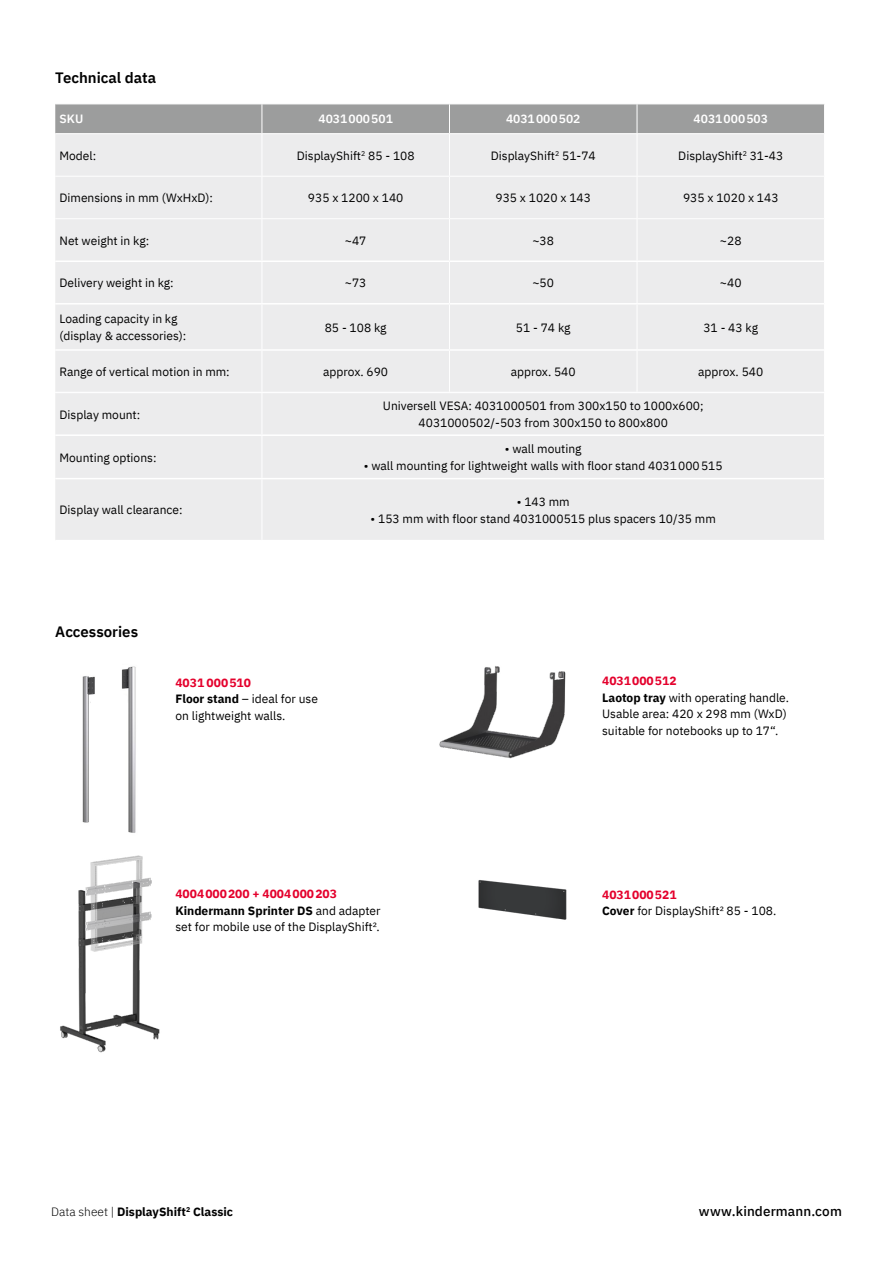
<style>
.page{position:relative;width:893px;height:1263px;background:#fff}
.page>*{position:absolute;margin:0;border:0;box-sizing:border-box;transform-origin:0 0}
.t1{font:600 15px "IBM Plex Sans";color:#000}
.t2{font:500 13.5px "IBM Plex Sans";letter-spacing:.01em;color:#000}
.t3{font:12px/16.5px "IBM Plex Sans";color:#000}
.t4{font:600 12px "IBM Plex Sans";color:#fff}
.t5{font:700 12px "IBM Plex Sans";color:#000}
.s1{font-weight:700;color:#e4002c}
.s2{font-weight:700}
.s3{font-weight:300}
</style>
<div class="page">
<img style="left:60px;top:855px;width:100px;height:198px">
<div style="left:55px;top:134px;width:769px;height:258px;background:#ececed"></div>
<div style="left:55px;top:104px;width:770px;height:29px;background:#9c9d9d"></div>
<hr style="left:262px;top:134px;width:1px;height:42px;background:#fff">
<hr style="left:449px;top:134px;width:1px;height:42px;background:#fff">
<hr style="left:637px;top:134px;width:1px;height:42px;background:#fff">
<hr style="left:55px;top:176px;width:207px;height:1px;background:#fff">
<hr style="left:262px;top:176px;width:187px;height:1px;background:#fff">
<hr style="left:262px;top:177px;width:1px;height:41px;background:#fff">
<hr style="left:449px;top:176px;width:188px;height:1px;background:#fff">
<hr style="left:449px;top:177px;width:1px;height:41px;background:#fff">
<hr style="left:637px;top:176px;width:188px;height:1px;background:#fff">
<hr style="left:637px;top:177px;width:1px;height:41px;background:#fff">
<hr style="left:55px;top:218px;width:207px;height:1px;background:#fff">
<hr style="left:262px;top:218px;width:187px;height:1px;background:#fff">
<hr style="left:262px;top:219px;width:1px;height:41px;background:#fff">
<hr style="left:449px;top:218px;width:188px;height:1px;background:#fff">
<hr style="left:449px;top:219px;width:1px;height:41px;background:#fff">
<hr style="left:637px;top:218px;width:188px;height:1px;background:#fff">
<hr style="left:637px;top:219px;width:1px;height:41px;background:#fff">
<hr style="left:262px;top:262px;width:1px;height:41px;background:#fff">
<hr style="left:449px;top:262px;width:1px;height:41px;background:#fff">
<hr style="left:637px;top:262px;width:1px;height:41px;background:#fff">
<hr style="left:262px;top:305px;width:1px;height:44px;background:#fff">
<hr style="left:449px;top:305px;width:1px;height:44px;background:#fff">
<hr style="left:637px;top:305px;width:1px;height:44px;background:#fff">
<hr style="left:262px;top:351px;width:1px;height:41px;background:#fff">
<hr style="left:449px;top:351px;width:1px;height:41px;background:#fff">
<hr style="left:637px;top:351px;width:1px;height:41px;background:#fff">
<hr style="left:55px;top:349px;width:207px;height:2px;background:#fff">
<hr style="left:262px;top:349px;width:187px;height:2px;background:#fff">
<hr style="left:449px;top:349px;width:188px;height:2px;background:#fff">
<hr style="left:637px;top:349px;width:187px;height:2px;background:#fff">
<hr style="left:55px;top:260px;width:207px;height:2px;background:#fff">
<hr style="left:262px;top:260px;width:187px;height:2px;background:#fff">
<hr style="left:449px;top:260px;width:188px;height:2px;background:#fff">
<hr style="left:637px;top:260px;width:187px;height:2px;background:#fff">
<hr style="left:55px;top:303px;width:207px;height:2px;background:#fff">
<hr style="left:262px;top:303px;width:187px;height:2px;background:#fff">
<hr style="left:449px;top:303px;width:188px;height:2px;background:#fff">
<hr style="left:637px;top:303px;width:187px;height:2px;background:#fff">
<div style="left:55px;top:393px;width:769px;height:147px;background:#ececed"></div>
<hr style="left:262px;top:393px;width:1px;height:41px;background:#fff">
<hr style="left:262px;top:436px;width:1px;height:42px;background:#fff">
<hr style="left:262px;top:479px;width:1px;height:61px;background:#fff">
<hr style="left:55px;top:434px;width:207px;height:2px;background:#fff">
<hr style="left:262px;top:434px;width:562px;height:2px;background:#fff">
<hr style="left:55px;top:478px;width:207px;height:1px;background:#fff">
<hr style="left:262px;top:478px;width:562px;height:1px;background:#fff">
<img style="left:439px;top:666px;width:127px;height:93px">
<img style="left:121px;top:666px;width:15px;height:167px">
<img style="left:82px;top:676px;width:13px;height:147px">
<img style="left:478px;top:880px;width:89px;height:40px">
<p class="t1" style="left:55px;top:66px;width:102px">Technical data</p>
<p class="t4" style="left:60px;top:110px;width:25px">SKU</p>
<p class="t4" style="left:318px;top:110px;width:76px">4031000501</p>
<p class="t4" style="left:506px;top:110px;width:76px">4031000502</p>
<p class="t4" style="left:694px;top:110px;width:76px">4031000503</p>
<p class="t3" style="left:60px;top:146px;width:38px">Model:</p>
<p class="t3" style="left:297px;top:146px;width:119px">DisplayShift<sup>2</sup> 85 - 108</p>
<p class="t3" style="left:491px;top:146px;width:106px">DisplayShift<sup>2</sup> 51-74</p>
<p class="t3" style="left:678px;top:146px;width:106px">DisplayShift<sup>2</sup> 31-43</p>
<p class="t3" style="left:60px;top:189px;width:155px">Dimensions in mm (WxHxD):</p>
<p class="t3" style="left:308px;top:189px;width:97px">935 x 1200 x 140</p>
<p class="t3" style="left:495px;top:189px;width:97px">935 x 1020 x 143</p>
<p class="t3" style="left:683px;top:189px;width:97px">935 x 1020 x 143</p>
<p class="t3" style="left:60px;top:231px;width:91px">Net weight in kg:</p>
<p class="t3" style="left:345px;top:231px;width:23px">~47</p>
<p class="t3" style="left:532px;top:231px;width:23px">~38</p>
<p class="t3" style="left:720px;top:231px;width:23px">~28</p>
<p class="t3" style="left:60px;top:274px;width:116px">Delivery weight in kg:</p>
<p class="t3" style="left:345px;top:274px;width:23px">~73</p>
<p class="t3" style="left:532px;top:274px;width:23px">~50</p>
<p class="t3" style="left:720px;top:274px;width:23px">~40</p>
<p class="t3" style="left:59px;top:310px;width:128px">Loading capacity in kg (display &amp; accessories):</p>
<p class="t3" style="left:325px;top:318px;width:63px">85 - 108 kg</p>
<p class="t3" style="left:516px;top:318px;width:56px">51 - 74 kg</p>
<p class="t3" style="left:703px;top:318px;width:56px">31 - 43 kg</p>
<p class="t3" style="left:59px;top:362px;width:172px">Range of vertical motion in mm:</p>
<p class="t3" style="left:323px;top:362px;width:67px">approx. 690</p>
<p class="t3" style="left:511px;top:362px;width:67px">approx. 540</p>
<p class="t3" style="left:698px;top:362px;width:67px">approx. 540</p>
<p class="t3" style="left:60px;top:405px;width:82px">Display mount:</p>
<p class="t3" style="left:383px;top:397px;width:322px;text-align:center">Universell VESA: 4031000501 from 300x150 to 1000x600;<br>4031000502/-503 from 300x150 to 800x800</p>
<p class="t3" style="left:60px;top:448px;width:98px">Mounting options:</p>
<p class="t3" style="left:505px;top:440px;width:78px">• wall mouting</p>
<p class="t3" style="left:364px;top:456px;width:360px">• wall mounting for lightweight walls with floor stand 4031000515</p>
<p class="t3" style="left:60px;top:501px;width:125px">Display wall clearance:</p>
<p class="t1" style="left:55px;top:620px;width:84px">Accessories</p>
<p class="t3" style="left:175px;top:673px;width:144px"><span class="s1">4031 000510<br></span><span class="s2">Floor stand</span> – ideal for use on lightweight walls.</p>
<p class="t3" style="left:517px;top:492px;width:54px">• 143 mm</p>
<p class="t3" style="left:371px;top:509px;width:347px">• 153 mm with floor stand 4031000515 plus spacers 10/35 mm</p>
<p class="t3" style="left:602px;top:672px;width:188px"><span class="s1">4031000512<br></span><span class="s2">Laotop tray</span> with operating handle.<br>Usable area: 420 x 298 mm (WxD) suitable for notebooks up to 17“.</p>
<p class="t3" style="left:175px;top:885px;width:207px"><span class="s1">4004000200 + 4004000203<br></span><span class="s2">Kindermann Sprinter DS</span> and adapter set for mobile use of the DisplayShift².</p>
<p class="t3" style="left:602px;top:885px;width:176px"><span class="s1">4031000521<br></span><span class="s2">Cover</span> for DisplayShift² 85 - 108.</p>
<p class="t5" style="left:51px;top:1202px;width:183px"><span class="s3">Data sheet |</span> DisplayShift<sup>2</sup> Classic</p>
<p class="t2" style="left:699px;top:1201px;width:145px">www.kindermann.com</p>
</div>
